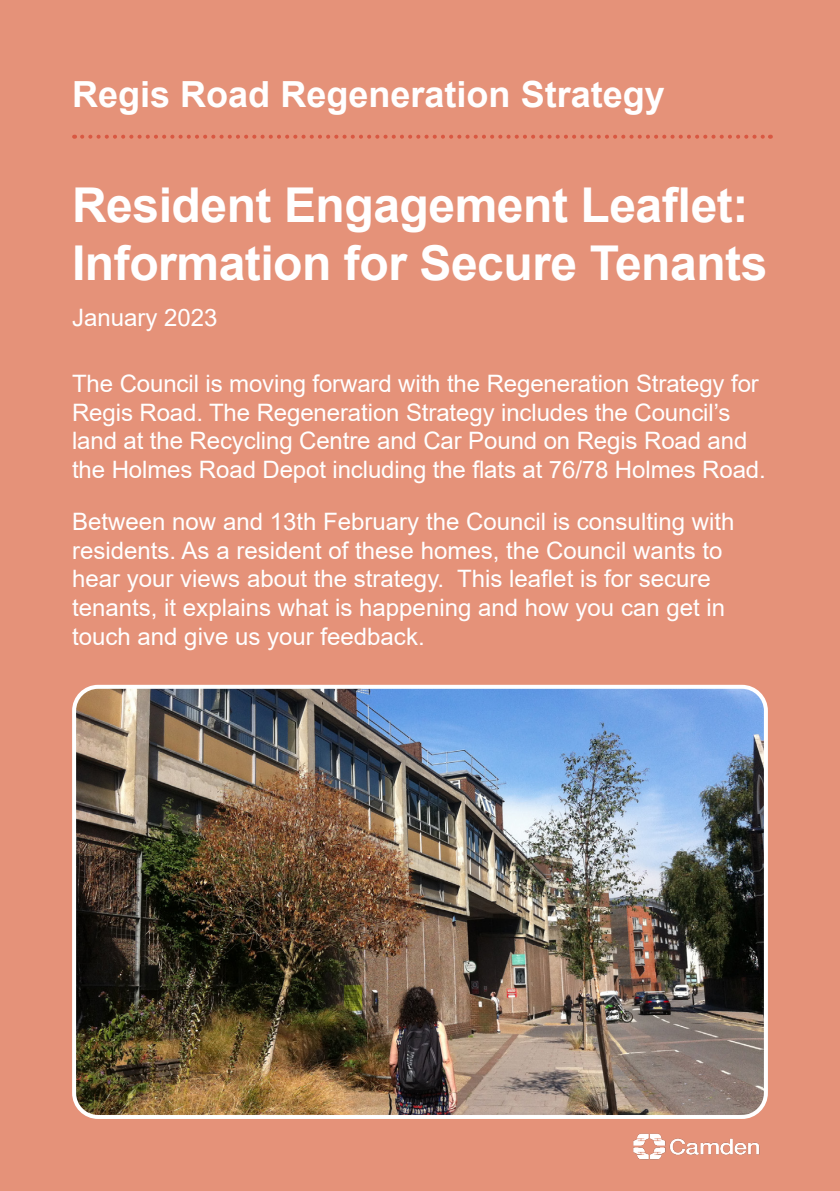
<style>
.page{position:relative;width:840px;height:1191px;background:#fff}
.page>*{position:absolute;margin:0;border:0;box-sizing:border-box;transform-origin:0 0}
.Page_Title{font:700 48px/57.6px "Arial";letter-spacing:-.01em;color:#fff}
.Page_Title-2{font:700 36px "Arial";color:#fff}
.Paragraph_Style_1{font:24px/28.8px "Arial";color:#fff}
.Page_Title-3{font:24px "Arial";color:#fff}
</style>
<div class="page">
<div style="left:0;top:0;width:839px;height:1191px;background:#e59279"></div>
<img style="left:77px;top:688px;width:688px;height:428px">
<div style="left:72px;top:685px;width:695px;height:434px;border:4px solid #fff;border-radius:24px"></div>
<svg style="left:82px;top:135px;width:688px;height:4px"></svg>
<img style="left:622px;top:1116px;width:138px;height:44px">
<p class="Page_Title-2" style="left:72px;top:69px;width:594px">Regis Road Regeneration Strategy</p>
<p class="Page_Title" style="left:72px;top:177px;width:696px">Resident Engagement Leaflet:<br>Information for Secure Tenants</p>
<p class="Page_Title-3" style="left:72px;top:301px;width:147px">January 2023</p>
<p class="Paragraph_Style_1" style="left:72px;top:369px;width:695px">The Council is moving forward with the Regeneration Strategy for Regis Road. The Regeneration Strategy includes the Council’s land at the Recycling Centre and Car Pound on Regis Road and the Holmes Road Depot including the flats at 76/78 Holmes Road.</p>
<p class="Paragraph_Style_1" style="left:72px;top:507px;width:663px">Between now and 13th February the Council is consulting with residents. As a resident of these homes, the Council wants to hear your views about the strategy. This leaflet is for secure tenants, it explains what is happening and how you can get in touch and give us your feedback.</p>
</div>
